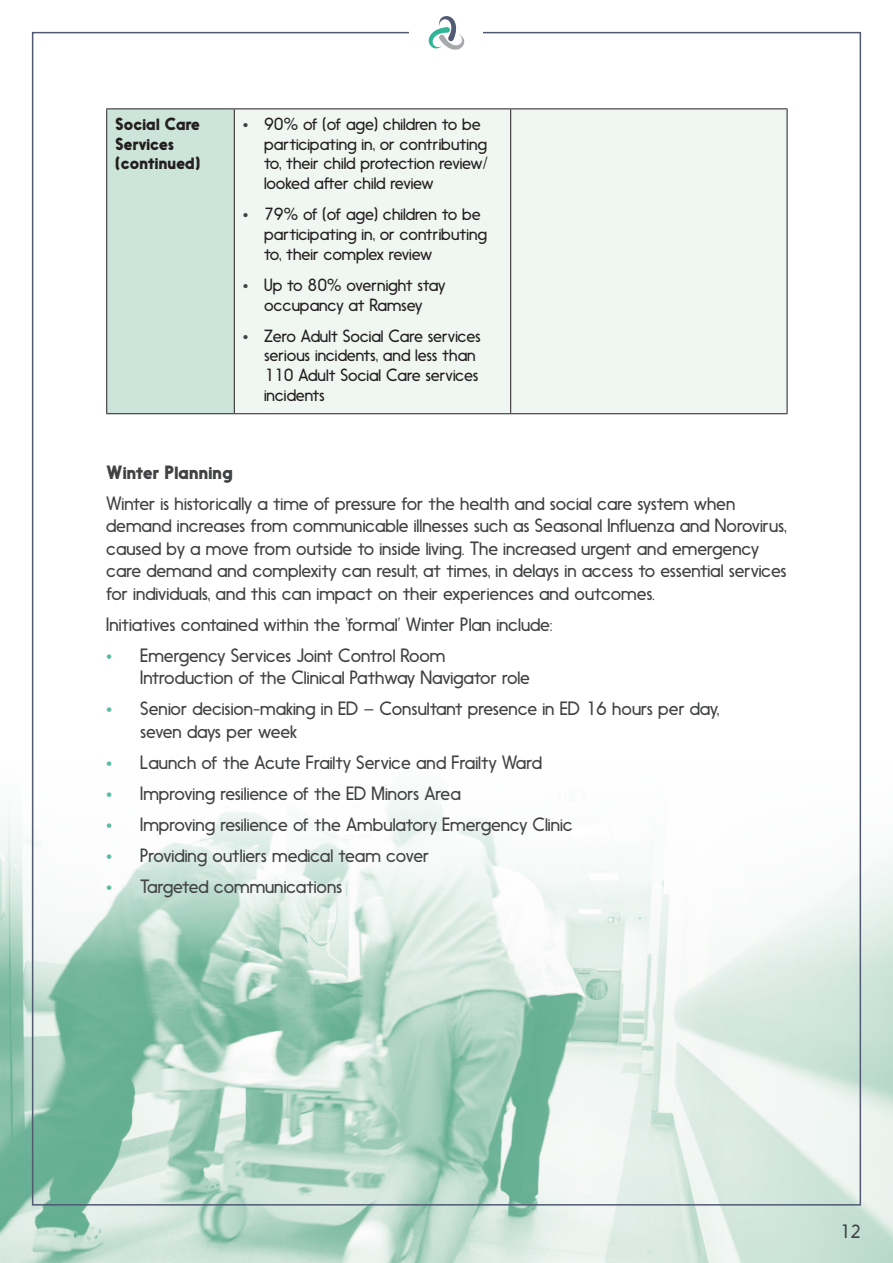
<style>
.page{position:relative;width:893px;height:1263px;background:#fff}
.page>*{position:absolute;margin:0;border:0;box-sizing:border-box;transform-origin:0 0}
.t1{font:300 18px/22.5px "Nanami";color:#414243}
.t2{font:700 18px "Nanami";letter-spacing:-.005em;color:#414243}
.t3{font:300 16.5px/19.8px "Nanami";color:#231f20}
.t4{font:700 16.5px/19.8px "Nanami";color:#231f20}
.s1{font-weight:700;color:#414243}
.s2{font-weight:700;color:#57bca0}
</style>
<div class="page">
<img style="left:0;top:762px;width:893px;height:501px">
<svg style="left:428px;top:16px;width:37px;height:34px"></svg>
<div style="left:107px;top:109px;width:127px;height:305px;background:#cde4da"></div>
<div style="left:235px;top:109px;width:552px;height:304px;background:#f0f6f2"></div>
<hr style="left:106px;top:108px;width:128px;height:1px;background:#231f20">
<hr style="left:106px;top:109px;width:1px;height:304px;background:#231f20">
<hr style="left:234px;top:108px;width:277px;height:1px;background:#231f20">
<hr style="left:511px;top:108px;width:276px;height:1px;background:#231f20">
<hr style="left:106px;top:413px;width:128px;height:1px;background:#231f20">
<hr style="left:234px;top:413px;width:277px;height:1px;background:#231f20">
<hr style="left:511px;top:413px;width:276px;height:1px;background:#231f20">
<hr style="left:234px;top:109px;width:1px;height:304px;background:#231f20">
<hr style="left:510px;top:109px;width:1px;height:304px;background:#231f20">
<hr style="left:787px;top:109px;width:1px;height:304px;background:#231f20">
<p class="t4" style="left:115px;top:114px;width:87px">Social Care<br>Services (continued)</p>
<p class="t3" style="left:264px;top:114px;width:225px;text-indent:-21px"><span class="s1">•</span> 90% of (of age) children to be participating in, or contributing to, their child protection review/ looked after child review</p>
<p class="t3" style="left:264px;top:204px;width:225px;text-indent:-21px"><span class="s1">•</span> 79% of (of age) children to be participating in, or contributing to, their complex review</p>
<p class="t3" style="left:243px;top:275px;width:204px;text-align:center"><span class="s1">•</span> Up to 80% overnight stay occupancy at Ramsey</p>
<p class="t3" style="left:264px;top:326px;width:218px;text-indent:-21px"><span class="s1">•</span> Zero Adult Social Care services serious incidents, and less than<br>110 Adult Social Care services incidents</p>
<p class="t2" style="left:106px;top:461px;width:128px">Winter Planning</p>
<p class="t1" style="left:106px;top:492px;width:682px">Winter is historically a time of pressure for the health and social care system when demand increases from communicable illnesses such as Seasonal Influenza and Norovirus, caused by a move from outside to inside living. The increased urgent and emergency care demand and complexity can result, at times, in delays in access to essential services for individuals, and this can impact on their experiences and outcomes.</p>
<p class="t1" style="left:106px;top:613px;width:448px">Initiatives contained within the ‘formal’ Winter Plan include:</p>
<p class="t1" style="left:140px;top:644px;width:391px;text-indent:-34px"><span class="s2">•</span> Emergency Services Joint Control Room<br>Introduction of the Clinical Pathway Navigator role</p>
<p class="t1" style="left:140px;top:698px;width:580px;text-indent:-34px"><span class="s2">•</span> Senior decision-making in ED – Consultant presence in ED 16 hours per day, seven days per week</p>
<p class="t1" style="left:106px;top:751px;width:437px"><span class="s2">•</span> Launch of the Acute Frailty Service and Frailty Ward</p>
<p class="t1" style="left:106px;top:782px;width:356px"><span class="s2">•</span> Improving resilience of the ED Minors Area</p>
<p class="t1" style="left:106px;top:813px;width:468px"><span class="s2">•</span> Improving resilience of the Ambulatory Emergency Clinic</p>
<p class="t1" style="left:106px;top:844px;width:324px"><span class="s2">•</span> Providing outliers medical team cover</p>
<p class="t1" style="left:106px;top:875px;width:238px"><span class="s2">•</span> Targeted communications</p>
<p class="t1" style="left:839px;top:1221px;width:23px">12</p>
</div>
